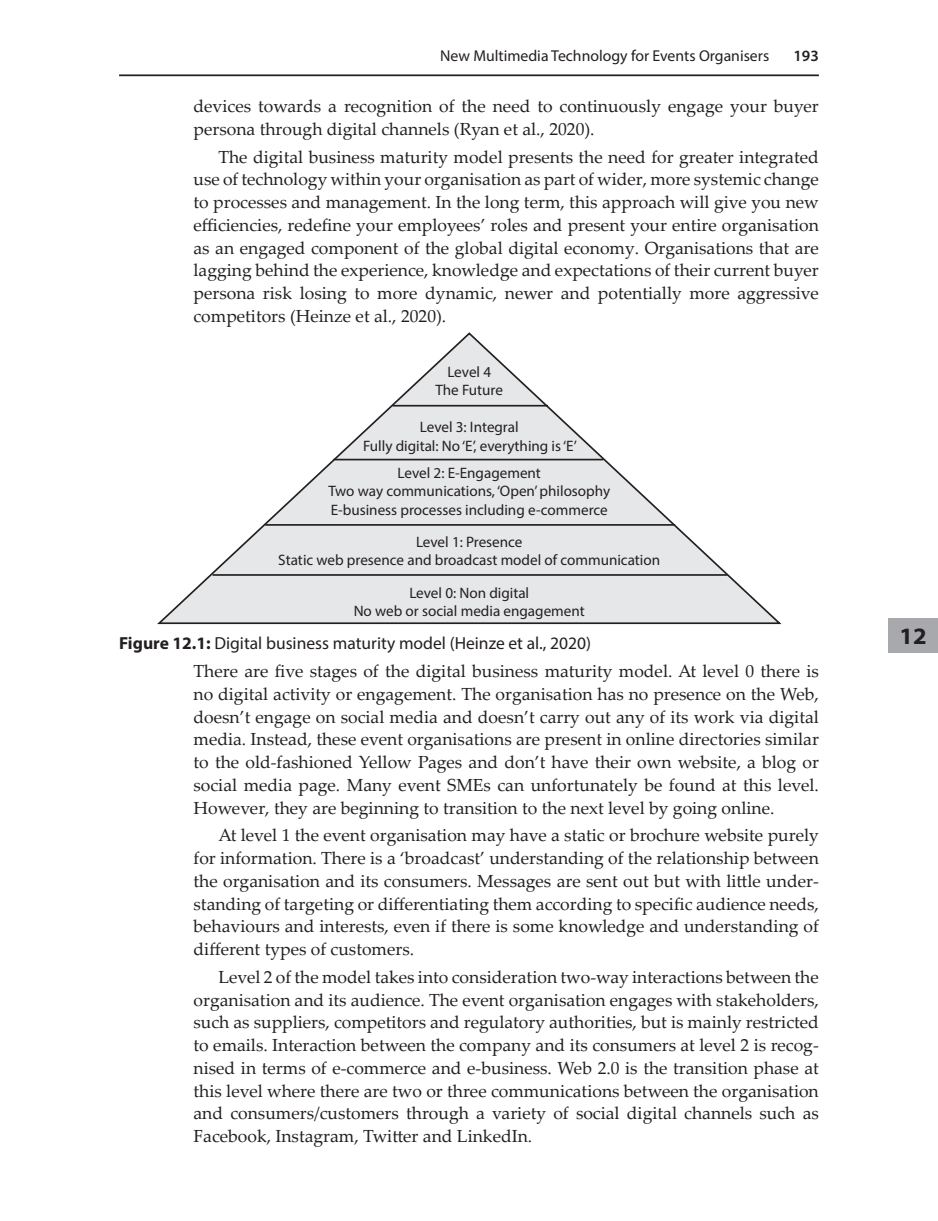
<style>
.page{position:relative;width:938px;height:1221px;background:#fff}
.page>*{position:absolute;margin:0;border:0;box-sizing:border-box;transform-origin:0 0}
.t1{font:700 23.45px "Myriad Pro";color:#231f20;scale:1.04 1}
.BodyText{font:17.5px/22.8px "Palatino Linotype";color:#231f20;text-align:justify}
.BodyTextP1{font:17.5px/22.8px "Palatino Linotype";color:#231f20}
.TableCaption{font:17.5px "Myriad Pro";color:#231f20}
.t2{font:15.75px "Myriad Pro";color:#231f20}
.t3{font:600 15.75px "Myriad Pro";color:#231f20}
.t4{font:15.05px/18.2px "Myriad Pro";color:#231f20;text-align:center}
.t5{font:600 15.05px "Myriad Pro";color:#231f20}
.s1{font-weight:700}
</style>
<div class="page">
<hr style="left:119px;top:74px;width:700px;height:2px;background:#231f20">
<div style="left:888px;top:618px;width:50px;height:34px;background:#a8a9ad"></div>
<svg style="left:157px;top:332px;width:625px;height:293px"></svg>
<hr style="left:392px;top:405px;width:156px;height:1px;background:#231f20">
<hr style="left:333px;top:458px;width:270px;height:2px;background:#231f20">
<hr style="left:265px;top:524px;width:410px;height:1px;background:#231f20">
<hr style="left:212px;top:574px;width:515px;height:1px;background:#231f20">
<p class="t2" style="left:440px;top:46px;width:330px">New Multimedia Technology for Events Organisers</p>
<p class="BodyTextP1" style="left:193px;top:94px;width:627px">devices towards a recognition of the need to continuously engage your buyer persona through digital channels (Ryan et al., 2020).</p>
<p class="BodyText" style="left:193px;top:144px;width:627px;text-indent:25px">The digital business maturity model presents the need for greater integrated use of technology within your organisation as part of wider, more systemic change to processes and management. In the long term, this approach will give you new efficiencies, redefine your employees’ roles and present your entire organisation as an engaged component of the global digital economy. Organisations that are lagging behind the experience, knowledge and expectations of their current buyer persona risk losing to more dynamic, newer and potentially more aggressive competitors (Heinze et al., 2020).</p>
<p class="t3" style="left:793px;top:46px;width:27px">193</p>
<p class="t4" style="left:529px;top:166px;width:230px">Introduction to Events Management</p>
<p class="t5" style="left:781px;top:165px;width:26px">203</p>
<p class="t4" style="left:435px;top:362px;width:69px">Level 4<br>The Future</p>
<p class="t4" style="left:363px;top:418px;width:215px">Level 3: Integral<br>Fully digital: No ‘E’, everything is ‘E’</p>
<p class="t4" style="left:328px;top:464px;width:283px">Level 2: E-Engagement<br>Two way communications, ‘Open’ philosophy<br>E-business processes including e-commerce</p>
<p class="t4" style="left:278px;top:532px;width:383px">Level 1: Presence<br>Static web presence and broadcast model of communication</p>
<p class="t4" style="left:354px;top:583px;width:233px">Level 0: Non digital<br>No web or social media engagement</p>
<p class="TableCaption" style="left:119px;top:632px;width:473px"><span class="s1">Figure 12.1:</span> Digital business maturity model (Heinze et al., 2020)</p>
<p class="BodyTextP1" style="left:193px;top:659px;width:627px;text-align:justify">There are five stages of the digital business maturity model. At level 0 there is no digital activity or engagement. The organisation has no presence on the Web, doesn’t engage on social media and doesn’t carry out any of its work via digital media. Instead, these event organisations are present in online directories similar to the old-fashioned Yellow Pages and don’t have their own website, a blog or social media page. Many event SMEs can unfortunately be found at this level.<br>However, they are beginning to transition to the next level by going online.</p>
<p class="BodyText" style="left:193px;top:823px;width:627px;text-indent:25px">At level 1 the event organisation may have a static or brochure website purely for information. There is a ‘broadcast’ understanding of the relationship between the organisation and its consumers. Messages are sent out but with little under&shy;standing of targeting or differentiating them according to specific audience needs, behaviours and interests, even if there is some knowledge and understanding of different types of customers.</p>
<p class="BodyText" style="left:193px;top:964px;width:627px;text-indent:25px">Level 2 of the model takes into consideration two-way interactions between the organisation and its audience. The event organisation engages with stakeholders, such as suppliers, competitors and regulatory authorities, but is mainly restricted to emails. Interaction between the company and its consumers at level 2 is recog&shy;nised in terms of e-commerce and e-business. Web 2.0 is the transition phase at this level where there are two or three communications between the organisation and consumers/customers through a variety of social digital channels such as Facebook, Instagram, Twitter and LinkedIn.</p>
<h1 class="t1" style="left:899px;top:621px;width:28px">12</h1>
</div>
